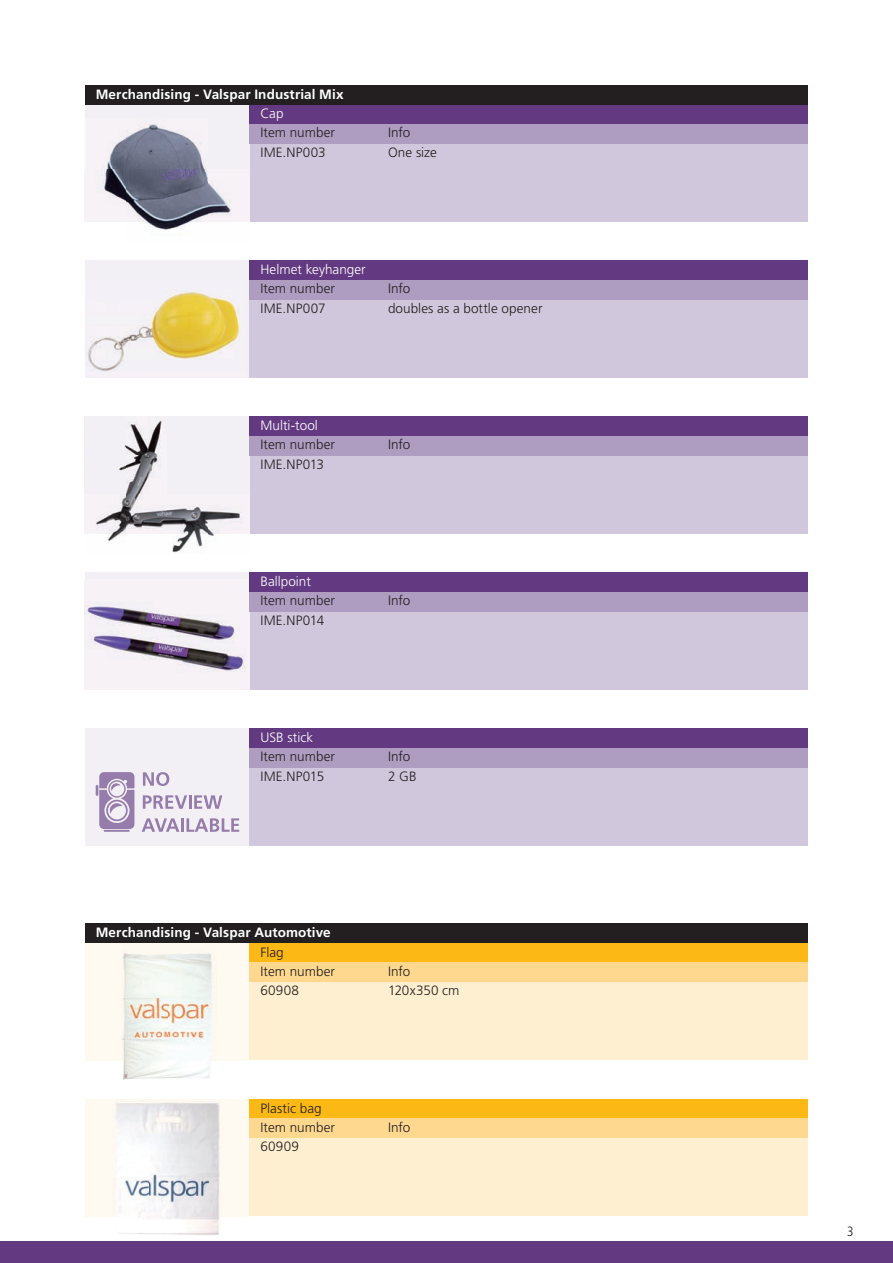
<style>
.page{position:relative;width:893px;height:1263px;background:#fff}
.page>*{position:absolute;margin:0;border:0;box-sizing:border-box;transform-origin:0 0}
.t1{font:300 13.5px "Frutiger";letter-spacing:.005em;color:#231f20}
.t2{font:700 13.5px "Frutiger";letter-spacing:.01em;color:#fff}
.t3{font:300 13.5px "Frutiger";color:#fff}
.t4{font:300 condensed 13.5px "Frutiger";color:#231f20}
</style>
<div class="page">
<div style="left:85px;top:943px;width:165px;height:117px;background:#fefaf2"></div>
<div style="left:85px;top:1099px;width:165px;height:117px;background:#fefaf2"></div>
<div style="left:250px;top:963px;width:558px;height:97px;background:#feefd0"></div>
<div style="left:250px;top:1119px;width:558px;height:97px;background:#feefd0"></div>
<img style="left:121px;top:953px;width:95px;height:127px">
<img style="left:113px;top:1103px;width:110px;height:132px">
<div style="left:250px;top:943px;width:558px;height:20px;background:#fcb814"></div>
<div style="left:250px;top:1099px;width:558px;height:20px;background:#fcb814"></div>
<div style="left:250px;top:963px;width:558px;height:19px;background:#fed88f"></div>
<div style="left:250px;top:1119px;width:558px;height:19px;background:#fed88f"></div>
<div style="left:85px;top:924px;width:723px;height:19px;background:#231f20"></div>
<div style="left:0;top:1242px;width:893px;height:21px;background:#633a81"></div>
<div style="left:85px;top:105px;width:165px;height:117px;background:#f3f0f5"></div>
<div style="left:85px;top:261px;width:165px;height:117px;background:#f3f0f5"></div>
<div style="left:250px;top:124px;width:558px;height:98px;background:#d1c7dc"></div>
<div style="left:250px;top:280px;width:558px;height:98px;background:#d1c7dc"></div>
<div style="left:250px;top:436px;width:558px;height:98px;background:#d1c7dc"></div>
<img style="left:104px;top:118px;width:146px;height:112px">
<img style="left:88px;top:292px;width:152px;height:79px">
<img style="left:85px;top:416px;width:165px;height:137px">
<div style="left:250px;top:105px;width:558px;height:19px;background:#633a81"></div>
<div style="left:250px;top:261px;width:558px;height:19px;background:#633a81"></div>
<div style="left:250px;top:417px;width:558px;height:19px;background:#633a81"></div>
<div style="left:250px;top:124px;width:558px;height:20px;background:#af9cc1"></div>
<div style="left:250px;top:280px;width:558px;height:20px;background:#af9cc1"></div>
<div style="left:250px;top:436px;width:558px;height:20px;background:#af9cc1"></div>
<div style="left:85px;top:85px;width:723px;height:20px;background:#231f20"></div>
<div style="left:85px;top:573px;width:165px;height:117px;background:#f3f0f5"></div>
<div style="left:85px;top:729px;width:165px;height:117px;background:#f3f0f5"></div>
<div style="left:250px;top:592px;width:558px;height:98px;background:#d1c7dc"></div>
<div style="left:250px;top:748px;width:558px;height:98px;background:#d1c7dc"></div>
<img style="left:87px;top:580px;width:163px;height:92px">
<div style="left:250px;top:573px;width:558px;height:19px;background:#633a81"></div>
<div style="left:250px;top:729px;width:558px;height:19px;background:#633a81"></div>
<div style="left:250px;top:592px;width:558px;height:20px;background:#af9cc1"></div>
<div style="left:250px;top:748px;width:558px;height:20px;background:#af9cc1"></div>
<svg style="left:143px;top:772px;width:26px;height:14px"></svg>
<svg style="left:143px;top:795px;width:79px;height:14px"></svg>
<svg style="left:142px;top:818px;width:37px;height:14px"></svg>
<hr style="left:181px;top:818px;width:3px;height:14px;background:#957cab">
<svg style="left:186px;top:818px;width:53px;height:14px"></svg>
<svg style="left:96px;top:772px;width:38px;height:60px"></svg>
<p class="t2" style="left:96px;top:86px;width:249px">Merchandising - Valspar Industrial Mix</p>
<p class="t1" style="left:260px;top:125px;width:76px">Item number</p>
<p class="t1" style="left:388px;top:125px;width:24px">Info</p>
<p class="t1" style="left:260px;top:145px;width:67px">IME.NP003</p>
<p class="t1" style="left:388px;top:145px;width:50px">One size</p>
<p class="t3" style="left:260px;top:106px;width:25px">Cap</p>
<p class="t3" style="left:260px;top:262px;width:107px">Helmet keyhanger</p>
<p class="t1" style="left:260px;top:281px;width:76px">Item number</p>
<p class="t1" style="left:388px;top:281px;width:24px">Info</p>
<p class="t1" style="left:260px;top:301px;width:67px">IME.NP007</p>
<p class="t1" style="left:388px;top:301px;width:156px">doubles as a bottle opener</p>
<p class="t3" style="left:260px;top:418px;width:59px">Multi-tool</p>
<p class="t1" style="left:260px;top:437px;width:76px">Item number</p>
<p class="t1" style="left:388px;top:437px;width:24px">Info</p>
<p class="t1" style="left:260px;top:457px;width:65px">IME.NP013</p>
<p class="t3" style="left:260px;top:574px;width:52px">Ballpoint</p>
<p class="t1" style="left:260px;top:593px;width:76px">Item number</p>
<p class="t1" style="left:388px;top:593px;width:24px">Info</p>
<p class="t1" style="left:260px;top:613px;width:65px">IME.NP014</p>
<p class="t3" style="left:260px;top:730px;width:54px">USB stick</p>
<p class="t1" style="left:260px;top:749px;width:76px">Item number</p>
<p class="t1" style="left:388px;top:749px;width:24px">Info</p>
<p class="t1" style="left:260px;top:769px;width:65px">IME.NP015</p>
<p class="t1" style="left:388px;top:769px;width:30px">2 GB</p>
<p class="t2" style="left:96px;top:924px;width:236px">Merchandising - Valspar Automotive</p>
<p class="t1" style="left:260px;top:964px;width:76px">Item number</p>
<p class="t1" style="left:388px;top:964px;width:24px">Info</p>
<p class="t1" style="left:260px;top:983px;width:40px">60908</p>
<p class="t1" style="left:388px;top:983px;width:73px">120x350 cm</p>
<p class="t1" style="left:260px;top:944px;width:25px">Flag</p>
<p class="t1" style="left:260px;top:1100px;width:63px">Plastic bag</p>
<p class="t1" style="left:260px;top:1120px;width:76px">Item number</p>
<p class="t1" style="left:388px;top:1120px;width:24px">Info</p>
<p class="t1" style="left:260px;top:1139px;width:40px">60909</p>
<p class="t4" style="left:847px;top:1223px;width:8px">3</p>
</div>
